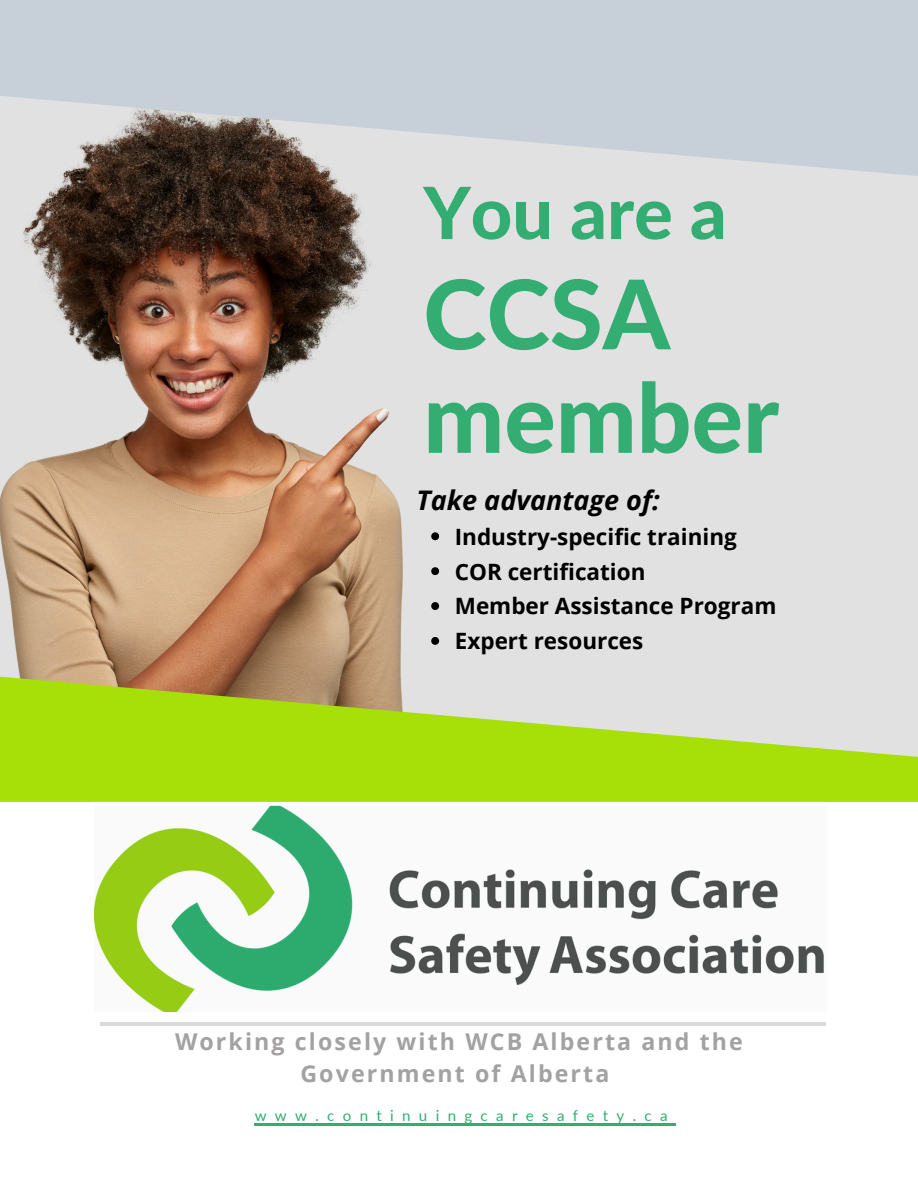
<style>
.page{position:relative;width:918px;height:1188px;background:#fff}
.page>*{position:absolute;margin:0;border:0;box-sizing:border-box;transform-origin:0 0}
.t1{font:800 96px/103.5px "Lato";color:#34ad72}
.t2{font:800 72px "Lato";color:#34ad72}
.t3{font:italic 700 27px "Open Sans";color:#000}
.t4{font:700 23.1px/31.5px "Open Sans";letter-spacing:.09em;color:#a3a1a1;text-align:center}
.t5{font:700 22.5px "Open Sans";color:#000}
.t6{font:15.15px "Lato";letter-spacing:.55em;color:#34ad72}
</style>
<div class="page">
<img style="left:94px;top:806px;width:730px;height:206px">
<div style="left:0;top:0;width:918px;height:258px;background:#c7d0d8"></div>
<svg style="left:0;top:791px;width:918px;height:15px;fill:#a6e008"></svg>
<div style="left:0;top:674px;width:918px;height:117px;background:#a6e008"></div>
<img style="left:0;top:96px;width:918px;height:661px">
<svg style="left:431px;top:532px;width:8px;height:8px"></svg>
<svg style="left:431px;top:567px;width:8px;height:8px"></svg>
<svg style="left:431px;top:602px;width:8px;height:8px"></svg>
<svg style="left:431px;top:637px;width:8px;height:8px"></svg>
<hr style="left:255px;top:1123px;width:421px;height:2px;background:#34ad72">
<hr style="left:100px;top:1023px;width:726px;height:2px;background:#d9d9d9">
<p class="t2" style="left:423px;top:168px;width:305px">You are a</p>
<p class="t1" style="left:423px;top:260px;width:357px">CCSA member</p>
<p class="t3" style="left:417px;top:481px;width:245px">Take advantage of:</p>
<p class="t5" style="left:455px;top:521px;width:284px">Industry-specific training</p>
<p class="t5" style="left:455px;top:556px;width:192px">COR certification</p>
<p class="t5" style="left:455px;top:590px;width:323px">Member Assistance Program</p>
<h3 class="t5" style="left:455px;top:625px;width:190px">Expert resources</h3>
<h1 class="t4" style="left:175px;top:1026px;width:569px">Working closely with WCB Alberta and the<br>Government of Alberta</h1>
<p class="t6" style="left:255px;top:1106px;width:414px">www.continuingcaresafety.ca</p>
</div>
